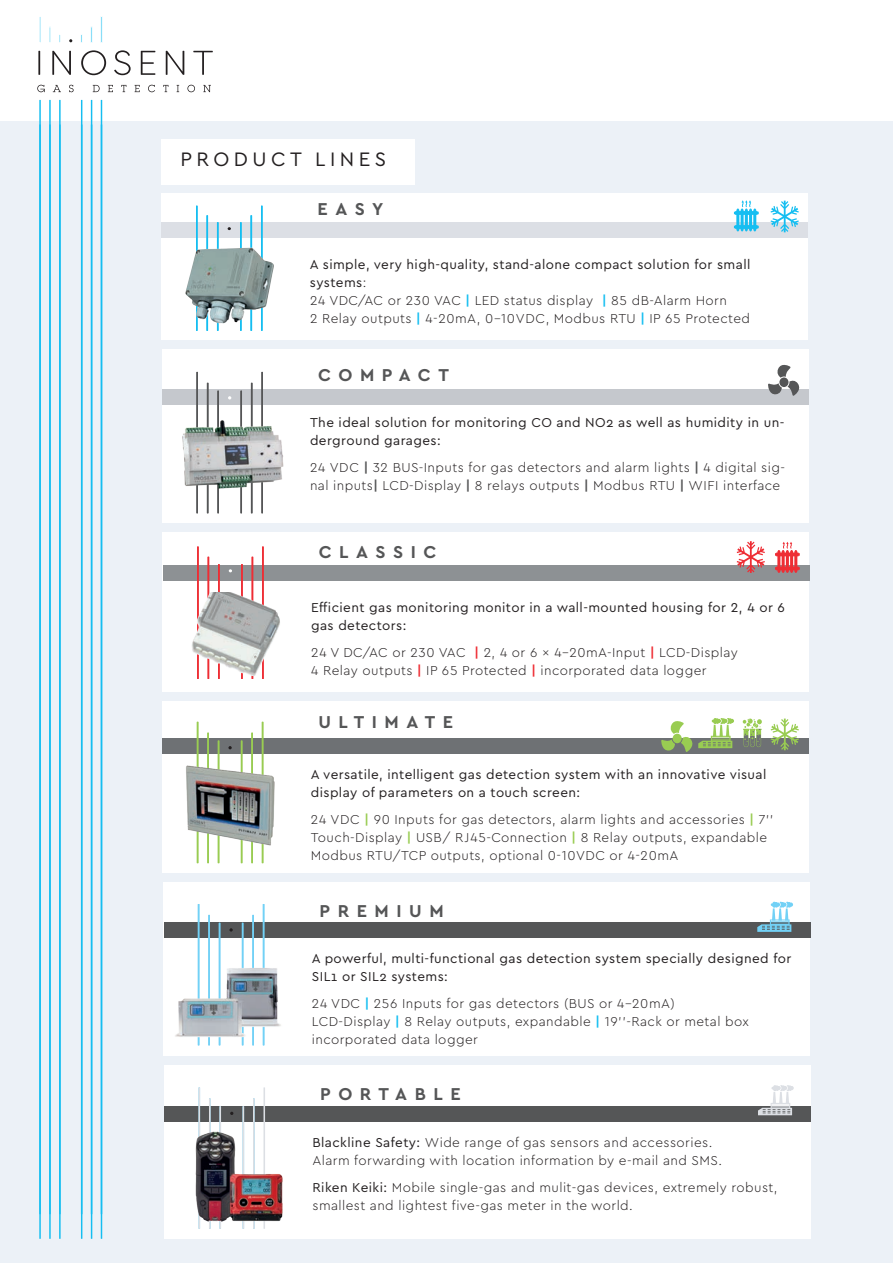
<style>
.page{position:relative;width:893px;height:1263px;background:#fff}
.page>*{position:absolute;margin:0;border:0;box-sizing:border-box;transform-origin:0 0}
.t1{font:20.4px "Cera PRO";letter-spacing:.22em;color:#231f20}
.t2{font:700 18px "Cera PRO";letter-spacing:.42em;color:#555657}
.t3{font:300 13.5px/18px "Cera PRO";letter-spacing:.03em;color:#231f20}
.t4{font:13.5px/18px "Cera PRO";letter-spacing:.03em;color:#231f20}
.s1{font-weight:400}
.s2{font-weight:700;color:#15bef1}
.s3{font-weight:700;color:#555657}
.s4{font-weight:700;color:#ee2d34}
.s5{font-weight:700;color:#99cc52}
</style>
<div class="page">
<div style="left:0;top:121px;width:893px;height:1142px;background:#ecf1f7"></div>
<hr style="left:39px;top:100px;width:2px;height:1114px;background:#15bef1">
<hr style="left:49px;top:100px;width:2px;height:1114px;background:#15bef1">
<hr style="left:59px;top:100px;width:2px;height:1114px;background:#15bef1">
<hr style="left:101px;top:100px;width:1px;height:1114px;background:#15bef1">
<hr style="left:91px;top:100px;width:1px;height:1114px;background:#15bef1">
<hr style="left:81px;top:100px;width:1px;height:1114px;background:#15bef1">
<hr style="left:39px;top:124px;width:2px;height:1115px;background:#15bef1">
<hr style="left:49px;top:124px;width:2px;height:1115px;background:#15bef1">
<hr style="left:59px;top:124px;width:2px;height:1115px;background:#15bef1">
<hr style="left:101px;top:124px;width:1px;height:1115px;background:#15bef1">
<hr style="left:91px;top:124px;width:1px;height:1115px;background:#15bef1">
<hr style="left:81px;top:124px;width:1px;height:1115px;background:#15bef1">
<div style="left:161px;top:194px;width:647px;height:146px;background:#fff"></div>
<div style="left:161px;top:223px;width:646px;height:15px;background:#dcdfe5"></div>
<hr style="left:196px;top:206px;width:2px;height:125px;background:#15bef1">
<hr style="left:206px;top:215px;width:2px;height:116px;background:#15bef1">
<hr style="left:217px;top:222px;width:2px;height:109px;background:#15bef1">
<hr style="left:261px;top:206px;width:2px;height:125px;background:#15bef1">
<hr style="left:250px;top:215px;width:2px;height:116px;background:#15bef1">
<hr style="left:240px;top:222px;width:2px;height:109px;background:#15bef1">
<img style="left:185px;top:248px;width:89px;height:75px">
<div style="left:162px;top:349px;width:647px;height:174px;background:#fff"></div>
<div style="left:163px;top:389px;width:646px;height:16px;background:#c5c8cd"></div>
<hr style="left:196px;top:372px;width:2px;height:141px;background:#555657">
<hr style="left:207px;top:383px;width:1px;height:130px;background:#555657">
<hr style="left:217px;top:391px;width:2px;height:122px;background:#555657">
<hr style="left:261px;top:372px;width:2px;height:141px;background:#555657">
<hr style="left:251px;top:383px;width:1px;height:130px;background:#555657">
<hr style="left:240px;top:391px;width:2px;height:122px;background:#555657">
<div style="left:163px;top:532px;width:646px;height:160px;background:#fff"></div>
<div style="left:163px;top:565px;width:647px;height:16px;background:#8d9194"></div>
<hr style="left:197px;top:546px;width:2px;height:133px;background:#ee2d34">
<hr style="left:208px;top:557px;width:1px;height:122px;background:#ee2d34">
<hr style="left:218px;top:564px;width:2px;height:115px;background:#ee2d34">
<hr style="left:262px;top:546px;width:2px;height:133px;background:#ee2d34">
<hr style="left:252px;top:557px;width:1px;height:122px;background:#ee2d34">
<hr style="left:241px;top:564px;width:2px;height:115px;background:#ee2d34">
<img style="left:192px;top:592px;width:88px;height:83px">
<div style="left:162px;top:702px;width:647px;height:171px;background:#fff"></div>
<div style="left:162px;top:738px;width:646px;height:15px;background:#6e7174"></div>
<hr style="left:197px;top:722px;width:1px;height:141px;background:#99cc52">
<hr style="left:207px;top:733px;width:2px;height:130px;background:#99cc52">
<hr style="left:218px;top:740px;width:1px;height:123px;background:#99cc52">
<hr style="left:262px;top:722px;width:1px;height:141px;background:#99cc52">
<hr style="left:251px;top:733px;width:2px;height:130px;background:#99cc52">
<hr style="left:241px;top:740px;width:1px;height:123px;background:#99cc52">
<div style="left:163px;top:883px;width:647px;height:173px;background:#fff"></div>
<div style="left:164px;top:923px;width:646px;height:15px;background:#555657"></div>
<hr style="left:198px;top:904px;width:1px;height:141px;background:#72d1f6">
<hr style="left:208px;top:915px;width:2px;height:130px;background:#72d1f6">
<hr style="left:219px;top:923px;width:1px;height:122px;background:#72d1f6">
<hr style="left:263px;top:904px;width:1px;height:141px;background:#72d1f6">
<hr style="left:252px;top:915px;width:2px;height:130px;background:#72d1f6">
<hr style="left:242px;top:923px;width:1px;height:122px;background:#72d1f6">
<img style="left:175px;top:962px;width:106px;height:78px">
<div style="left:161px;top:139px;width:254px;height:45px;background:#fff"></div>
<svg style="left:768px;top:364px;width:32px;height:32px"></svg>
<svg style="left:734px;top:200px;width:25px;height:31px"></svg>
<svg style="left:771px;top:201px;width:28px;height:31px"></svg>
<svg style="left:757px;top:902px;width:36px;height:30px"></svg>
<div style="left:39px;top:16px;width:2px;height:27px;background:#15bef1;border:1px solid #fff"></div>
<svg style="left:49px;top:26px;width:2px;height:16px"></svg>
<svg style="left:59px;top:35px;width:2px;height:8px"></svg>
<div style="left:100px;top:16px;width:3px;height:27px;background:#15bef1;border:1px solid #fff"></div>
<svg style="left:91px;top:26px;width:2px;height:17px"></svg>
<svg style="left:38px;top:50px;width:175px;height:25px"></svg>
<svg style="left:37px;top:85px;width:174px;height:7px"></svg>
<svg style="left:771px;top:718px;width:28px;height:32px"></svg>
<svg style="left:743px;top:718px;width:19px;height:29px"></svg>
<svg style="left:661px;top:718px;width:73px;height:34px"></svg>
<svg style="left:737px;top:541px;width:28px;height:32px"></svg>
<svg style="left:775px;top:542px;width:25px;height:31px"></svg>
<div style="left:164px;top:1065px;width:647px;height:174px;background:#fff"></div>
<div style="left:165px;top:1106px;width:646px;height:15px;background:#555657"></div>
<hr style="left:198px;top:1087px;width:2px;height:142px;background:#dcdfe4">
<hr style="left:209px;top:1098px;width:2px;height:131px;background:#dcdfe4">
<hr style="left:219px;top:1106px;width:2px;height:123px;background:#dcdfe4">
<hr style="left:263px;top:1087px;width:2px;height:142px;background:#dcdfe4">
<hr style="left:253px;top:1098px;width:2px;height:131px;background:#dcdfe4">
<hr style="left:243px;top:1106px;width:1px;height:123px;background:#dcdfe4">
<svg style="left:758px;top:1085px;width:36px;height:30px"></svg>
<img style="left:195px;top:1131px;width:88px;height:95px">
<img style="left:186px;top:761px;width:89px;height:89px">
<img style="left:182px;top:406px;width:102px;height:107px">
<h1 class="t1" style="left:180px;top:146px;width:207px">PRODUCT LINES</h1>
<h2 class="t2" style="left:318px;top:197px;width:67px">EASY</h2>
<p class="t3" style="left:310px;top:255px;width:442px"><span class="s1">A simple, very high-quality, stand-alone compact solution for small systems</span>:<br>24 VDC/AC or 230 VAC <span class="s2">|</span> LED status display <span class="s2">|</span> 85 dB-Alarm Horn<br>2 Relay outputs <span class="s2">|</span> 4-20mA, 0–10VDC, Modbus RTU <span class="s2">|</span> IP 65 Protected</p>
<h2 class="t2" style="left:318px;top:363px;width:132px">COMPACT</h2>
<p class="t4" style="left:310px;top:413px;width:476px">The ideal solution for monitoring CO and NO2 as well as humidity in un&shy;derground garages:</p>
<p class="t3" style="left:310px;top:458px;width:477px">24 VDC <span class="s3">|</span> 32 BUS-Inputs for gas detectors and alarm lights <span class="s3">|</span> 4 digital sig&shy;nal inputs<span class="s3">|</span> LCD-Display <span class="s3">|</span> 8 relays outputs <span class="s3">|</span> Modbus RTU <span class="s3">|</span> WIFI interface</p>
<h2 class="t2" style="left:319px;top:540px;width:119px">CLASSIC</h2>
<p class="t4" style="left:311px;top:597px;width:475px">Efficient gas monitoring monitor in a wall-mounted housing for 2, 4 or 6 gas detectors:</p>
<p class="t3" style="left:311px;top:643px;width:428px">24 V DC/AC or 230 VAC <span class="s4">|</span> 2, 4 or 6 × 4–20mA-Input <span class="s4">|</span> LCD-Display<br>4 Relay outputs <span class="s4">|</span> IP 65 Protected <span class="s4">|</span> incorporated data logger</p>
<h2 class="t2" style="left:318px;top:710px;width:136px">ULTIMATE</h2>
<p class="t4" style="left:311px;top:765px;width:457px">A versatile, intelligent gas detection system with an innovative visual display of parameters on a touch screen:</p>
<p class="t3" style="left:311px;top:810px;width:464px">24 VDC <span class="s5">|</span> 90 Inputs for gas detectors, alarm lights and accessories <span class="s5">|</span> 7''<br>Touch-Display <span class="s5">|</span> USB/ RJ45-Connection <span class="s5">|</span> 8 Relay outputs, expandable<br>Modbus RTU/TCP outputs, optional 0-10VDC or 4-20mA</p>
<h2 class="t2" style="left:319px;top:899px;width:126px">PREMIUM</h2>
<p class="t4" style="left:312px;top:949px;width:481px">A powerful, multi-functional gas detection system specially designed for<br>SIL1 or SIL2 systems:</p>
<p class="t3" style="left:312px;top:994px;width:439px">24 VDC <span class="s2">|</span> 256 Inputs for gas detectors (BUS or 4–20mA)<br>LCD-Display <span class="s2">|</span> 8 Relay outputs, expandable <span class="s2">|</span> 19''-Rack or metal box incorporated data logger</p>
<h2 class="t2" style="left:320px;top:1082px;width:142px">PORTABLE</h2>
<p class="t3" style="left:312px;top:1132px;width:411px"><span class="s1">Blackline Safety:</span> Wide range of gas sensors and accessories.<br>Alarm forwarding with location information by e-mail and SMS.</p>
<p class="t3" style="left:312px;top:1177px;width:466px"><span class="s1">Riken Keiki:</span> Mobile single-gas and mulit-gas devices, extremely robust, smallest and lightest five-gas meter in the world.</p>
</div>
